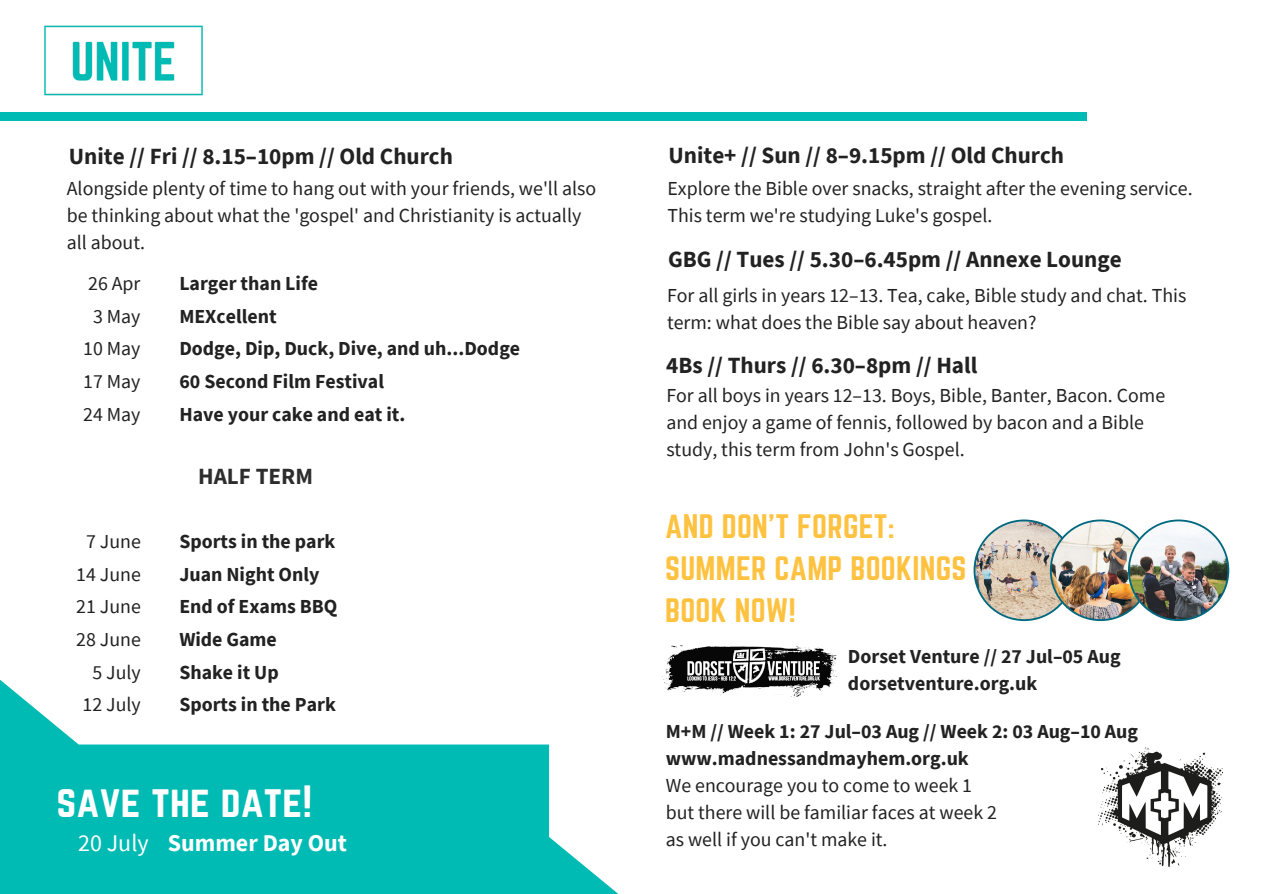
<style>
.page{position:relative;width:1263px;height:894px;background:#fff}
.page>*{position:absolute;margin:0;border:0;box-sizing:border-box;transform-origin:0 0}
.t1{font:39.75px "Norwester";letter-spacing:.01em;color:#fff}
.t2{font:29.7px/41.5px "Norwester";letter-spacing:.01em;color:#fec240}
.t3{font:700 24px "Source Sans Pro";color:#fff}
.t4{font:700 23.1px "Source Sans Pro";color:#222}
.t5{font:700 23.1px "Source Sans Pro";color:#2d2d2d}
.t6{font:19.8px/32.5px "Source Sans Pro";color:#222}
.t7{font:700 19.8px/32.5px "Source Sans Pro";color:#222}
.s1{font-weight:400}
</style>
<div class="page">
<svg style="left:0;top:679px;width:617px;height:214px;fill:#00bbb3"></svg>
<div style="left:0;top:113px;width:1087px;height:8px;background:#00bbb3"></div>
<img style="left:974px;top:519px;width:255px;height:102px">
<img style="left:663px;top:645px;width:174px;height:52px">
<img style="left:1098px;top:747px;width:124px;height:119px">
<img style="left:44px;top:25px;width:159px;height:71px">
<p class="t4" style="left:69px;top:141px;width:386px">Unite // Fri // 8.15–10pm // Old Church</p>
<p class="t6" style="left:67px;top:174px;width:531px;line-height:27px">Alongside plenty of time to hang out with your friends, we'll also be thinking about what the 'gospel' and Christianity is actually all about.</p>
<p class="t6" style="left:83px;top:267px;width:59px;text-align:center">26 Apr<br>3 May<br>10 May<br>17 May<br>24 May</p>
<p class="t6" style="left:76px;top:524px;width:66px;text-align:right">7 June<br>14 June<br>21 June<br>28 June<br>5 July<br>12 July</p>
<p class="t7" style="left:179px;top:267px;width:342px">Larger than Life<br>MEXcellent<br>Dodge, Dip, Duck, Dive, and uh...Dodge<br>60 Second Film Festival<br>Have your cake and eat it.</p>
<p class="t5" style="left:198px;top:461px;width:116px">HALF TERM</p>
<p class="t7" style="left:179px;top:524px;width:160px">Sports in the park<br>Juan Night Only<br>End of Exams BBQ<br>Wide Game<br>Shake it Up<br>Sports in the Park</p>
<h1 class="t1" style="left:57px;top:781px;width:257px">save the date!</h1>
<p class="t3" style="left:78px;top:827px;width:270px"><span class="s1">20 July</span> Summer Day Out</p>
<p class="t4" style="left:668px;top:140px;width:397px">Unite+ // Sun // 8–9.15pm // Old Church</p>
<p class="t6" style="left:667px;top:174px;width:527px;line-height:27px">Explore the Bible over snacks, straight after the evening service.<br>This term we're studying Luke's gospel.</p>
<p class="t4" style="left:668px;top:244px;width:455px">GBG // Tues // 5.30–6.45pm // Annexe Lounge</p>
<p class="t6" style="left:667px;top:282px;width:521px;line-height:27px">For all girls in years 12–13. Tea, cake, Bible study and chat. This term: what does the Bible say about heaven?</p>
<p class="t4" style="left:666px;top:350px;width:313px">4Bs // Thurs // 6.30–8pm // Hall</p>
<p class="t6" style="left:666px;top:381px;width:500px;line-height:27px">For all boys in years 12–13. Boys, Bible, Banter, Bacon. Come and enjoy a game of fennis, followed by bacon and a Bible study, this term from John's Gospel.</p>
<h2 class="t2" style="left:665px;top:507px;width:303px">AND DON'T FORGET:<br>SUMMER CAMP BOOKINGS<br>BOOK NOW!</h2>
<p class="t7" style="left:848px;top:642px;width:274px;line-height:27px">Dorset Venture // 27 Jul–05 Aug dorsetventure.org.uk</p>
<p class="t7" style="left:666px;top:717px;width:474px;line-height:27px">M+M // Week 1: 27 Jul–03 Aug // Week 2: 03 Aug–10 Aug www.madnessandmayhem.org.uk</p>
<p class="t6" style="left:666px;top:771px;width:333px;line-height:27px">We encourage you to come to week 1 but there will be familiar faces at week 2 as well if you can't make it.</p>
</div>
